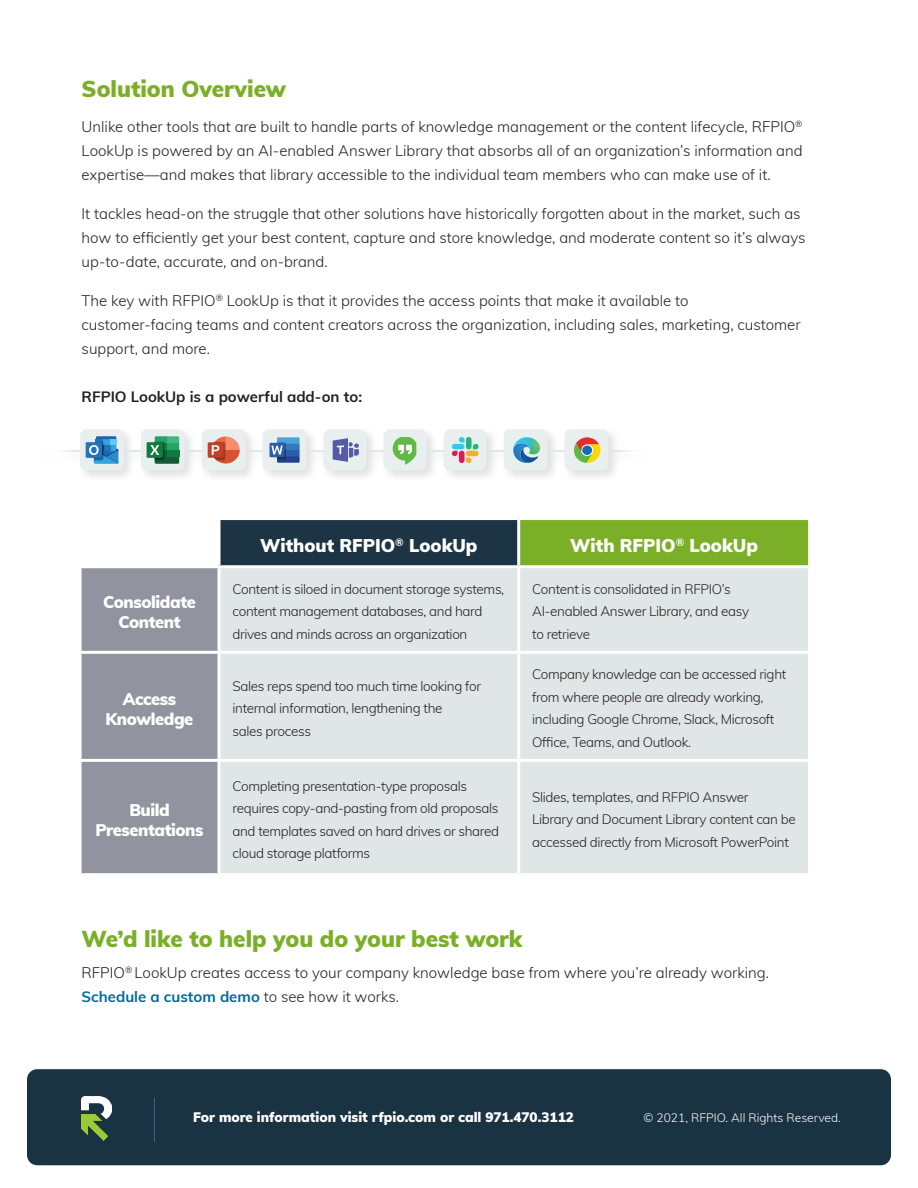
<style>
.page{position:relative;width:918px;height:1188px;background:#fff}
.page>*{position:absolute;margin:0;border:0;box-sizing:border-box;transform-origin:0 0}
.t1{font:900 22.5px "Muli";color:#7baf27}
.t2{font:900 18px "Muli";color:#fff}
.t3{font:900 16.5px/19.8px "Muli";letter-spacing:-.025em;color:#fff;text-align:center}
.t4{font:300 15px/24px "Muli";color:#231f20}
.t5{font:700 15px "Muli";color:#231f20}
.t6{font:300 13.5px/22.5px "Muli";letter-spacing:-.025em;color:#231f20}
.t7{font:900 13.5px "Muli";color:#fff}
.t8{font:300 12px "Muli";color:#fff}
.s1{font-weight:700;color:#02699b}
</style>
<div class="page">
<div style="left:519px;top:519px;width:291px;height:48px;background:#7baf27"></div>
<svg style="left:82px;top:520px;width:435px;height:353px;background:#747c88"></svg>
<div style="left:220px;top:568px;width:588px;height:305px;background:#e0e6e6"></div>
<hr style="left:79px;top:565px;width:140px;height:3px;background:#fff">
<hr style="left:219px;top:565px;width:300px;height:3px;background:#fff">
<hr style="left:519px;top:565px;width:292px;height:3px;background:#fff">
<hr style="left:519px;top:517px;width:292px;height:3px;background:#fff">
<hr style="left:808px;top:520px;width:3px;height:45px;background:#fff">
<hr style="left:218px;top:520px;width:2px;height:45px;background:#fff">
<hr style="left:517px;top:520px;width:3px;height:45px;background:#fff">
<hr style="left:218px;top:568px;width:2px;height:83px;background:#fff">
<hr style="left:517px;top:568px;width:3px;height:83px;background:#fff">
<hr style="left:517px;top:654px;width:3px;height:105px;background:#fff">
<hr style="left:218px;top:762px;width:2px;height:111px;background:#fff">
<hr style="left:517px;top:762px;width:3px;height:111px;background:#fff">
<hr style="left:79px;top:651px;width:140px;height:3px;background:#fff">
<hr style="left:219px;top:651px;width:300px;height:3px;background:#fff">
<hr style="left:218px;top:654px;width:2px;height:105px;background:#fff">
<hr style="left:519px;top:651px;width:292px;height:3px;background:#fff">
<hr style="left:79px;top:759px;width:140px;height:3px;background:#fff">
<hr style="left:219px;top:759px;width:300px;height:3px;background:#fff">
<hr style="left:519px;top:759px;width:292px;height:3px;background:#fff">
<div style="left:27px;top:1069px;width:864px;height:96px;background:#1a3342;border-radius:10px"></div>
<img style="left:82px;top:1097px;width:29px;height:43px">
<hr style="left:154px;top:1098px;width:1px;height:44px;background:#3b637e">
<div style="left:55px;top:507px;width:163px;height:59px;background:#fff"></div>
<div style="left:34px;top:427px;width:630px;height:56px;background:#231f20;opacity:.14"></div>
<hr style="left:36px;top:450px;width:616px;height:2px;background:#e0e7e6">
<div style="left:504px;top:429px;width:44px;height:42px;background:#e9eeee;border-radius:6px"></div>
<img style="left:531px;top:454px;width:7px;height:9px">
<img style="left:514px;top:454px;width:17px;height:9px">
<img style="left:513px;top:437px;width:27px;height:17px">
<div style="left:565px;top:429px;width:43px;height:42px;background:#e9eeee;border-radius:6px"></div>
<svg style="left:574px;top:437px;width:27px;height:26px"></svg>
<div style="left:263px;top:429px;width:44px;height:42px;background:#e9eeee;border-radius:6px"></div>
<div style="left:270px;top:443px;width:15px;height:14px;background:#2d5caa"></div>
<svg style="left:271px;top:437px;width:29px;height:26px"></svg>
<div style="left:444px;top:429px;width:43px;height:42px;background:#e9eeee;border-radius:7px"></div>
<svg style="left:452px;top:451px;width:6px;height:5px"></svg>
<div style="left:459px;top:451px;width:6px;height:12px;background:#e01a59;border-radius:3px"></div>
<svg style="left:459px;top:437px;width:6px;height:5px"></svg>
<div style="left:452px;top:444px;width:13px;height:5px;background:#37c5f0;border-radius:3px"></div>
<svg style="left:473px;top:444px;width:6px;height:5px"></svg>
<div style="left:466px;top:437px;width:6px;height:12px;background:#26b47c;border-radius:3px"></div>
<svg style="left:466px;top:458px;width:6px;height:5px"></svg>
<div style="left:466px;top:451px;width:13px;height:5px;background:#ecb328;border-radius:3px"></div>
<div style="left:323px;top:429px;width:44px;height:42px;background:#e9eeee;border-radius:7px"></div>
<svg style="left:333px;top:438px;width:26px;height:24px"></svg>
<div style="left:384px;top:429px;width:43px;height:42px;background:#e9eeee;border-radius:7px"></div>
<svg style="left:393px;top:437px;width:23px;height:28px"></svg>
<div style="left:202px;top:429px;width:44px;height:42px;background:#e9eeee;border-radius:6px"></div>
<div style="left:208px;top:442px;width:16px;height:16px;background:#c43f27"></div>
<svg style="left:211px;top:437px;width:29px;height:27px"></svg>
<div style="left:141px;top:429px;width:44px;height:42px;background:#e9eeee;border-radius:6px"></div>
<div style="left:147px;top:442px;width:16px;height:16px;background:#0e7d3f"></div>
<svg style="left:150px;top:436px;width:29px;height:28px"></svg>
<div style="left:80px;top:429px;width:44px;height:42px;background:#e9eeee;border-radius:6px"></div>
<div style="left:86px;top:442px;width:16px;height:16px;background:#2275bc"></div>
<svg style="left:89px;top:436px;width:30px;height:28px"></svg>
<div style="left:36px;top:402px;width:43px;height:64px;background:#fff"></div>
<div style="left:614px;top:407px;width:43px;height:64px;background:#fff"></div>
<p class="t1" style="left:82px;top:72px;width:206px">Solution Overview</p>
<p class="t4" style="left:82px;top:113px;width:723px;text-align:justify">Unlike other tools that are built to handle parts of knowledge management or the content lifecycle, RFPIO<sup>® </sup>LookUp is powered by an AI-enabled Answer Library that absorbs all of an organization’s information and expertise—and makes that library accessible to the individual team members who can make use of it.</p>
<p class="t4" style="left:82px;top:200px;width:725px">It tackles head-on the struggle that other solutions have historically forgotten about in the market, such as how to efficiently get your best content, capture and store knowledge, and moderate content so it’s always up-to-date, accurate, and on-brand.</p>
<p class="t4" style="left:82px;top:287px;width:721px">The key with RFPIO<sup>®</sup> LookUp is that it provides the access points that make it available to customer-facing teams and content creators across the organization, including sales, marketing, customer support, and more.</p>
<p class="t5" style="left:82px;top:385px;width:282px">RFPIO LookUp is a powerful add-on to:</p>
<p class="t2" style="left:260px;top:532px;width:219px">Without RFPIO<sup>®</sup> LookUp</p>
<p class="t2" style="left:570px;top:532px;width:189px">With RFPIO<sup>®</sup> LookUp</p>
<p class="t3" style="left:103px;top:591px;width:94px">Consolidate<br>Content</p>
<p class="t6" style="left:232px;top:577px;width:273px">Content is siloed in document storage systems, content management databases, and hard drives and minds across an organization</p>
<p class="t6" style="left:532px;top:577px;width:218px">Content is consolidated in RFPIO’s<br>AI-enabled Answer Library, and easy to retrieve</p>
<p class="t3" style="left:106px;top:688px;width:89px">Access<br>Knowledge</p>
<p class="t3" style="left:96px;top:799px;width:109px">Build<br>Presentations</p>
<p class="t6" style="left:232px;top:674px;width:250px">Sales reps spend too much time looking for internal information, lengthening the<br>sales process</p>
<p class="t6" style="left:532px;top:663px;width:256px">Company knowledge can be accessed right from where people are already working, including Google Chrome, Slack, Microsoft Office, Teams, and Outlook.</p>
<p class="t6" style="left:232px;top:774px;width:268px">Completing presentation-type proposals requires copy-and-pasting from old proposals and templates saved on hard drives or shared cloud storage platforms</p>
<p class="t6" style="left:532px;top:785px;width:265px">Slides, templates, and RFPIO Answer<br>Library and Document Library content can be accessed directly from Microsoft PowerPoint</p>
<p class="t1" style="left:82px;top:922px;width:442px">We’d like to help you do your best work</p>
<p class="t4" style="left:82px;top:960px;width:689px">RFPIO<sup>®</sup> LookUp creates access to your company knowledge base from where you’re already working.<br><span class="s1">Schedule a custom demo</span> to see how it works.</p>
<p class="t7" style="left:193px;top:1107px;width:382px">For more information visit rfpio.com or call 971.470.3112</p>
<p class="t8" style="left:644px;top:1109px;width:199px">© 2021, RFPIO. All Rights Reserved.</p>
</div>
